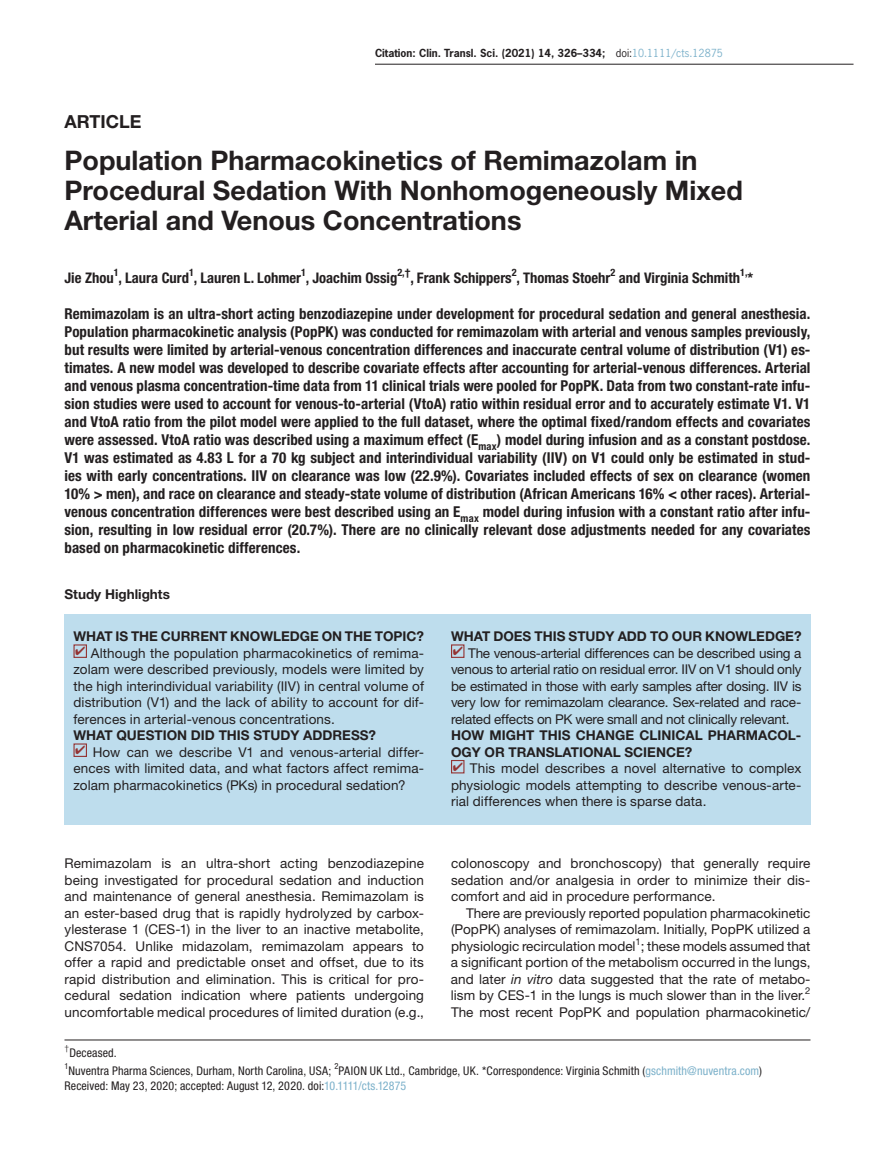
<style>
.page{position:relative;width:891px;height:1175px;background:#fff}
.page>*{position:absolute;margin:0;border:0;box-sizing:border-box;transform-origin:0 0}
.t1{font:700 27px/30px "Helvetica Neue LT Std";color:#231f20}
.t2{font:700 18px "Helvetica Neue LT Std";color:#231f20}
.t3{font:700 condensed 15px/18px "Helvetica Neue LT Std";letter-spacing:.005em;color:#231f20;text-align:justify}
.t4{font:700 condensed 14.7px "Helvetica Neue LT Std";color:#231f20}
.t5{font:13.5px/16.5px "Helvetica Neue LT Std";letter-spacing:.005em;color:#231f20;text-align:justify}
.t6{font:700 13.5px/16.5px "Helvetica Neue LT Std";color:#231f20}
.t7{font:condensed 12px/15px "Helvetica Neue LT Std";letter-spacing:.01em;color:#231f20}
.t8{font:700 10.5px "News Gothic Std";color:#231f20}
.s1{font-weight:400}
.s2{font-weight:400;color:#7cb1ca}
.s3{font-style:italic}
.s4{color:#7cb1ca}
</style>
<div class="page">
<hr style="left:375px;top:64px;width:479px;height:1px;background:#231f20">
<hr style="left:64px;top:1039px;width:747px;height:1px;background:#231f20">
<div style="left:64px;top:571px;width:747px;height:253px;background:#bedded"></div>
<div style="left:52px;top:568px;width:771px;height:45px;background:#fff"></div>
<div style="left:73px;top:644px;width:14px;height:14px;border:1px solid #943433"></div>
<div style="left:73px;top:743px;width:14px;height:14px;border:1px solid #943433"></div>
<div style="left:451px;top:644px;width:14px;height:14px;border:1px solid #943433"></div>
<div style="left:451px;top:760px;width:14px;height:13px;border:1px solid #943433"></div>
<p class="t8" style="left:375px;top:46px;width:349px">Citation: Clin. Transl. Sci. (2021) 14, 326–334; <span class="s1">doi:</span><span class="s2">10.1111/cts.12875</span></p>
<h2 class="t2" style="left:64px;top:111px;width:78px">ARTICLE</h2>
<h1 class="t1" style="left:64px;top:145px;width:680px">Population Pharmacokinetics of Remimazolam in<br>Procedural Sedation With Nonhomogeneously Mixed<br>Arterial and Venous Concentrations</h1>
<p class="t4" style="left:64px;top:269px;width:690px">Jie Zhou<sup>1</sup>, Laura Curd<sup>1</sup>, Lauren L. Lohmer<sup>1</sup>, Joachim Ossig<sup>2,</sup><sup>†</sup>, Frank Schippers<sup>2</sup>, Thomas Stoehr<sup>2</sup> and Virginia Schmith<sup>1,</sup>*</p>
<p class="t3" style="left:64px;top:304px;width:748px">Remimazolam is an ultra-short acting benzodiazepine under development for procedural sedation and general anesthesia.<br>Population pharmacokinetic analysis (PopPK) was conducted for remimazolam with arterial and venous samples previously, but results were limited by arterial-venous concentration differences and inaccurate central volume of distribution (V1) es&shy;timates. A new model was developed to describe covariate effects after accounting for arterial-venous differences. Arterial and venous plasma concentration-time data from 11 clinical trials were pooled for PopPK. Data from two constant-rate infu&shy;sion studies were used to account for venous-to-arterial (VtoA) ratio within residual error and to accurately estimate V1. V1 and VtoA ratio from the pilot model were applied to the full dataset, where the optimal fixed/random effects and covariates were assessed. VtoA ratio was described using a maximum effect (E<sub>max</sub>) model during infusion and as a constant postdose.<br>V1 was estimated as 4.83 L for a 70 kg subject and interindividual variability (IIV) on V1 could only be estimated in stud&shy;ies with early concentrations. IIV on clearance was low (22.9%). Covariates included effects of sex on clearance (women 10% &gt; men), and race on clearance and steady-state volume of distribution (African Americans 16% &lt; other races). Arterial&shy;venous concentration differences were best described using an E<sub>max</sub> model during infusion with a constant ratio after infu&shy;sion, resulting in low residual error (20.7%). There are no clinically relevant dose adjustments needed for any covariates based on pharmacokinetic differences.</p>
<p class="t6" style="left:64px;top:585px;width:107px">Study Highlights</p>
<p class="t6" style="left:73px;top:628px;width:352px">WHAT IS THE CURRENT KNOWLEDGE ON THE TOPIC?</p>
<p class="t5" style="left:73px;top:644px;width:352px"><sup>✔</sup> Although the population pharmacokinetics of remima&shy;zolam were described previously, models were limited by the high interindividual variability (IIV) in central volume of distribution (V1) and the lack of ability to account for dif&shy;ferences in arterial-venous concentrations.</p>
<p class="t6" style="left:73px;top:727px;width:304px">WHAT QUESTION DID THIS STUDY ADDRESS?</p>
<p class="t5" style="left:73px;top:743px;width:352px"><sup>✔</sup> How can we describe V1 and venous-arterial differ&shy;ences with limited data, and what factors affect remima&shy;zolam pharmacokinetics (PKs) in procedural sedation?</p>
<p class="t6" style="left:451px;top:628px;width:352px">WHAT DOES THIS STUDY ADD TO OUR KNOWLEDGE?</p>
<p class="t5" style="left:451px;top:644px;width:352px"><sup>✔</sup> The venous-arterial differences can be described using a venous to arterial ratio on residual error. IIV on V1 should only be estimated in those with early samples after dosing. IIV is very low for remimazolam clearance. Sex-related and race&shy;related effects on PK were small and not clinically relevant.</p>
<p class="t6" style="left:451px;top:727px;width:352px">HOW MIGHT THIS CHANGE CLINICAL PHARMACOL-<br>OGY OR TRANSLATIONAL SCIENCE?</p>
<p class="t5" style="left:451px;top:760px;width:352px"><sup>✔</sup> This model describes a novel alternative to complex physiologic models attempting to describe venous-arte&shy;rial differences when there is sparse data.</p>
<p class="t5" style="left:64px;top:855px;width:361px">Remimazolam is an ultra-short acting benzodiazepine being investigated for procedural sedation and induction and maintenance of general anesthesia. Remimazolam is an ester-based drug that is rapidly hydrolyzed by carbox&shy;ylesterase 1 (CES-1) in the liver to an inactive metabolite, CNS7054. Unlike midazolam, remimazolam appears to offer a rapid and predictable onset and offset, due to its rapid distribution and elimination. This is critical for pro&shy;cedural sedation indication where patients undergoing uncomfortable medical procedures of limited duration (e.g.,</p>
<p class="t5" style="left:451px;top:855px;width:361px">colonoscopy and bronchoscopy) that generally require sedation and/or analgesia in order to minimize their dis&shy;comfort and aid in procedure performance.</p>
<p class="t5" style="left:451px;top:904px;width:361px;text-indent:15px">There are previously reported population pharmacokinetic (PopPK) analyses of remimazolam. Initially, PopPK utilized a physiologic recirculation model<sup>1</sup>; these models assumed that a significant portion of the metabolism occurred in the lungs, and later <span class="s3">in vitro</span> data suggested that the rate of metabo&shy;lism by CES-1 in the lungs is much slower than in the liver.<sup>2<br></sup>The most recent PopPK and population pharmacokinetic/</p>
<p class="t7" style="left:64px;top:1045px;width:54px"><sup>†</sup>Deceased.</p>
<p class="t7" style="left:64px;top:1062px;width:699px"><sup>1</sup>Nuventra Pharma Sciences, Durham, North Carolina, USA; <sup>2</sup>PAION UK Ltd., Cambridge, UK. *Correspondence: Virginia Schmith (<span class="s4">gschmith@nuventra.com</span>)<br>Received: May 23, 2020; accepted: August 12, 2020. doi:<span class="s4">10.1111/cts.12875</span></p>
</div>
